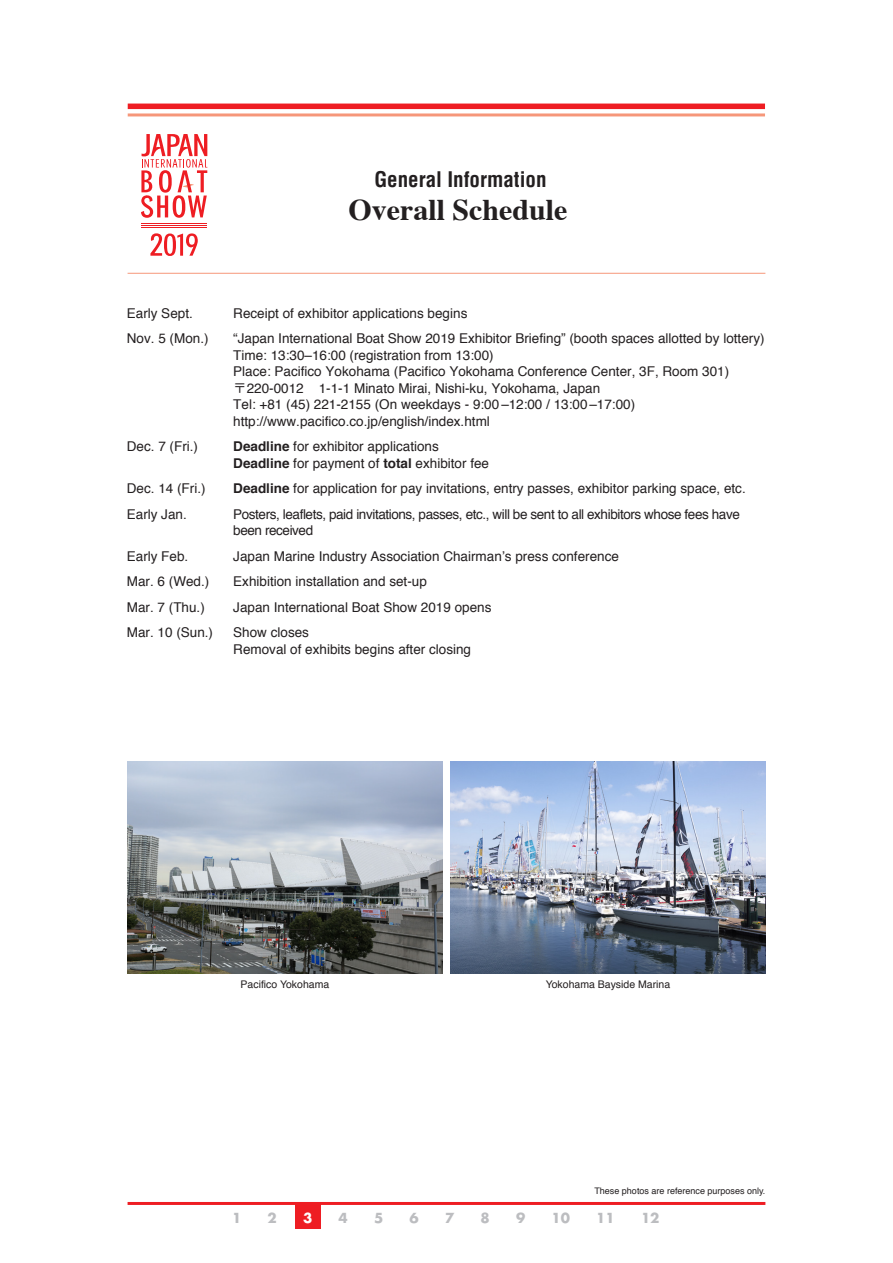
<style>
.page{position:relative;width:893px;height:1263px;background:#fff}
.page>*{position:absolute;margin:0;border:0;box-sizing:border-box;transform-origin:0 0}
.t1{font:700 30px "Times";color:#231f20}
.t2{font:700 condensed 21px "Helvetica";color:#231f20}
.t3{font:13.5px/16.5px "Helvetica";color:#231f20}
.t4{font:13.5px/16.5px "Helvetica";letter-spacing:-.03em;color:#231f20}
.t5{font:700 13.5px "Futura";color:#bcbdc0}
.t6{font:700 13.5px "Futura";color:#fff}
.t7{font:10.5px "Helvetica";color:#231f20}
.t8{font:9px "Helvetica";color:#231f20}
.s1{font-family:"Koz Go Pro"}
.s2{font-weight:700}
</style>
<div class="page">
<hr style="left:128px;top:273px;width:637px;height:1px;background:#f6977a">
<hr style="left:128px;top:113px;width:637px;height:3px;background:#f6977a">
<div style="left:128px;top:104px;width:637px;height:5px;background:#ee1d23"></div>
<hr style="left:141px;top:225px;width:66px;height:1px;background:#ee1d23">
<hr style="left:141px;top:223px;width:66px;height:1px;background:#ee1d23">
<hr style="left:141px;top:227px;width:66px;height:1px;background:#ee1d23">
<svg style="left:141px;top:134px;width:66px;height:84px"></svg>
<svg style="left:150px;top:233px;width:48px;height:23px"></svg>
<img style="left:128px;top:761px;width:314px;height:213px">
<img style="left:451px;top:761px;width:314px;height:213px">
<div style="left:295px;top:1203px;width:25px;height:26px;background:#ee1d23"></div>
<hr style="left:128px;top:1202px;width:637px;height:3px;background:#ee1d23">
<p class="t2" style="left:374px;top:167px;width:174px">General Information</p>
<p class="t1" style="left:348px;top:181px;width:221px">Overall Schedule</p>
<p class="t3" style="left:127px;top:305px;width:68px">Early Sept.</p>
<p class="t3" style="left:233px;top:305px;width:236px">Receipt of exhibitor applications begins</p>
<p class="t3" style="left:127px;top:331px;width:83px">Nov. 5 (Mon.)</p>
<p class="t3" style="left:233px;top:331px;width:533px">“Japan International Boat Show 2019 Exhibitor Briefing” (booth spaces allotted by lottery)<br>Time: 13:30–16:00 (registration from 13:00)<br>Place: Pacifico Yokohama (Pacifico Yokohama Conference Center, 3F, Room 301)<span class="s1">〒</span>220-0012 1-1-1 Minato Mirai, Nishi-ku, Yokohama, Japan<br>Tel: +81 (45) 221-2155 (On weekdays - 9:00 –12:00 / 13:00 –17:00) http://www.pacifico.co.jp/english/index.html</p>
<p class="t3" style="left:127px;top:439px;width:73px">Dec. 7 (Fri.)</p>
<p class="t3" style="left:233px;top:439px;width:257px"><span class="s2">Deadline</span> for exhibitor applications<br><span class="s2">Deadline</span> for payment of <span class="s2">total</span> exhibitor fee</p>
<p class="t3" style="left:127px;top:481px;width:80px">Dec. 14 (Fri.)</p>
<p class="t3" style="left:233px;top:481px;width:514px"><span class="s2">Deadline</span> for application for pay invitations, entry passes, exhibitor parking space, etc.</p>
<p class="t3" style="left:127px;top:506px;width:62px">Early Jan.</p>
<p class="t4" style="left:233px;top:506px;width:508px">Posters, leaflets, paid invitations, passes, etc., will be sent to all exhibitors whose fees have been received</p>
<p class="t3" style="left:127px;top:548px;width:63px">Early Feb.</p>
<p class="t3" style="left:233px;top:548px;width:387px">Japan Marine Industry Association Chairman’s press conference</p>
<p class="t3" style="left:127px;top:574px;width:84px">Mar. 6 (Wed.)</p>
<p class="t3" style="left:233px;top:574px;width:195px">Exhibition installation and set-up</p>
<p class="t3" style="left:127px;top:599px;width:80px">Mar. 7 (Thu.)</p>
<p class="t3" style="left:233px;top:599px;width:260px">Japan International Boat Show 2019 opens</p>
<p class="t3" style="left:127px;top:625px;width:88px">Mar. 10 (Sun.)</p>
<p class="t3" style="left:233px;top:625px;width:239px">Show closes<br>Removal of exhibits begins after closing</p>
<p class="t7" style="left:241px;top:976px;width:90px">Pacifico Yokohama</p>
<p class="t7" style="left:546px;top:976px;width:126px">Yokohama Bayside Marina</p>
<p class="t8" style="left:594px;top:1184px;width:172px">These photos are reference purposes only.</p>
<p class="t5" style="left:232px;top:1208px;width:11px">1</p>
<p class="t5" style="left:268px;top:1208px;width:11px">2</p>
<p class="t6" style="left:303px;top:1208px;width:11px">3</p>
<p class="t5" style="left:339px;top:1208px;width:11px">4</p>
<p class="t5" style="left:374px;top:1208px;width:11px">5</p>
<p class="t5" style="left:410px;top:1208px;width:11px">6</p>
<p class="t5" style="left:445px;top:1208px;width:11px">7</p>
<p class="t5" style="left:481px;top:1208px;width:11px">8</p>
<p class="t5" style="left:516px;top:1208px;width:11px">9</p>
<p class="t5" style="left:552px;top:1208px;width:20px">10</p>
<p class="t5" style="left:596px;top:1208px;width:20px">11</p>
<p class="t5" style="left:641px;top:1208px;width:20px">12</p>
</div>
